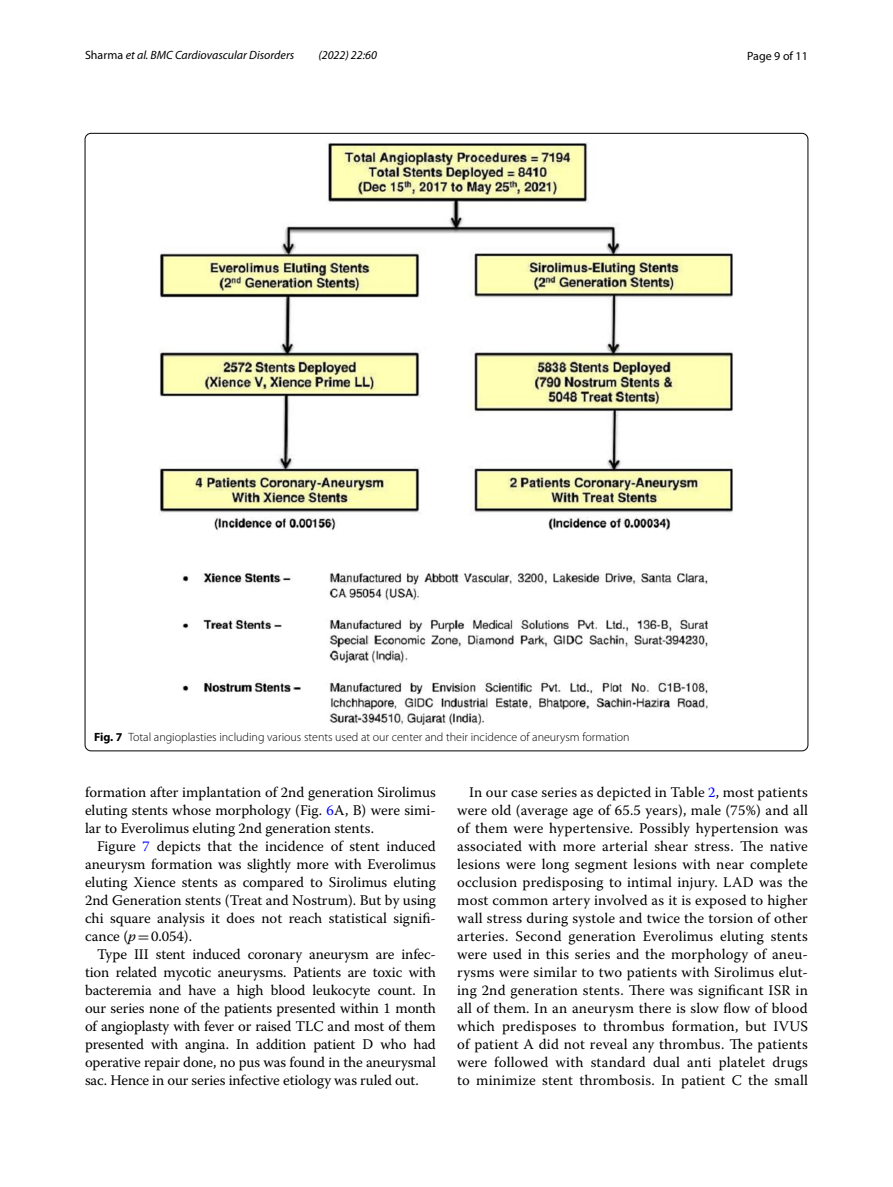
<style>
.page{position:relative;width:893px;height:1187px;background:#fff}
.page>*{position:absolute;margin:0;border:0;box-sizing:border-box;transform-origin:0 0}
.t1{font:14.7px/18px "Warnock Pro";color:#000;text-align:justify}
.t2{font:300 12px "Myriad Pro";color:#000}
.t3{font:italic 12px "Myriad Pro";color:#000}
.t4{font:12px "Myriad Pro";color:#000}
.s1{font-style:normal}
.s2{font-weight:700}
.s3{color:#00f}
.s4{font-style:italic}
.s5{font-family:"MTSY"}
</style>
<div class="page">
<img style="left:159px;top:142px;width:574px;height:583px">
<p class="t3" style="left:85px;top:48px;width:211px"><span class="s1">Sharma</span> et al. BMC Cardiovascular Disorders</p>
<p class="t3" style="left:318px;top:48px;width:60px">(2022) 22:60</p>
<p class="t4" style="left:747px;top:48px;width:62px">Page 9 of 11</p>
<p class="t2" style="left:94px;top:730px;width:537px"><span class="s2">Fig. 7</span> Total angioplasties including various stents used at our center and their incidence of aneurysm formation</p>
<p class="t1" style="left:85px;top:782px;width:352px">formation after implantation of 2nd generation Sirolimus eluting stents whose morphology (Fig. <span class="s3">6</span>A, B) were simi&shy;lar to Everolimus eluting 2nd generation stents.</p>
<p class="t1" style="left:85px;top:836px;width:352px;text-indent:12px">Figure <span class="s3">7</span> depicts that the incidence of stent induced aneurysm formation was slightly more with Everolimus eluting Xience stents as compared to Sirolimus eluting 2nd Generation stents (Treat and Nostrum). But by using chi square analysis it does not reach statistical signifi&shy;cance (<span class="s4">p</span><span class="s5">=</span>0.054).</p>
<p class="t1" style="left:85px;top:944px;width:352px;text-indent:12px">Type III stent induced coronary aneurysm are infec&shy;tion related mycotic aneurysms. Patients are toxic with bacteremia and have a high blood leukocyte count. In our series none of the patients presented within 1 month of angioplasty with fever or raised TLC and most of them presented with angina. In addition patient D who had operative repair done, no pus was found in the aneurysmal sac. Hence in our series infective etiology was ruled out.</p>
<p class="t1" style="left:457px;top:782px;width:352px;text-indent:12px">In our case series as depicted in Table <span class="s3">2</span>, most patients were old (average age of 65.5 years), male (75%) and all of them were hypertensive. Possibly hypertension was associated with more arterial shear stress. The native lesions were long segment lesions with near complete occlusion predisposing to intimal injury. LAD was the most common artery involved as it is exposed to higher wall stress during systole and twice the torsion of other arteries. Second generation Everolimus eluting stents were used in this series and the morphology of aneu&shy;rysms were similar to two patients with Sirolimus elut&shy;ing 2nd generation stents. There was significant ISR in all of them. In an aneurysm there is slow flow of blood which predisposes to thrombus formation, but IVUS of patient A did not reveal any thrombus. The patients were followed with standard dual anti platelet drugs to minimize stent thrombosis. In patient C the small</p>
</div>
